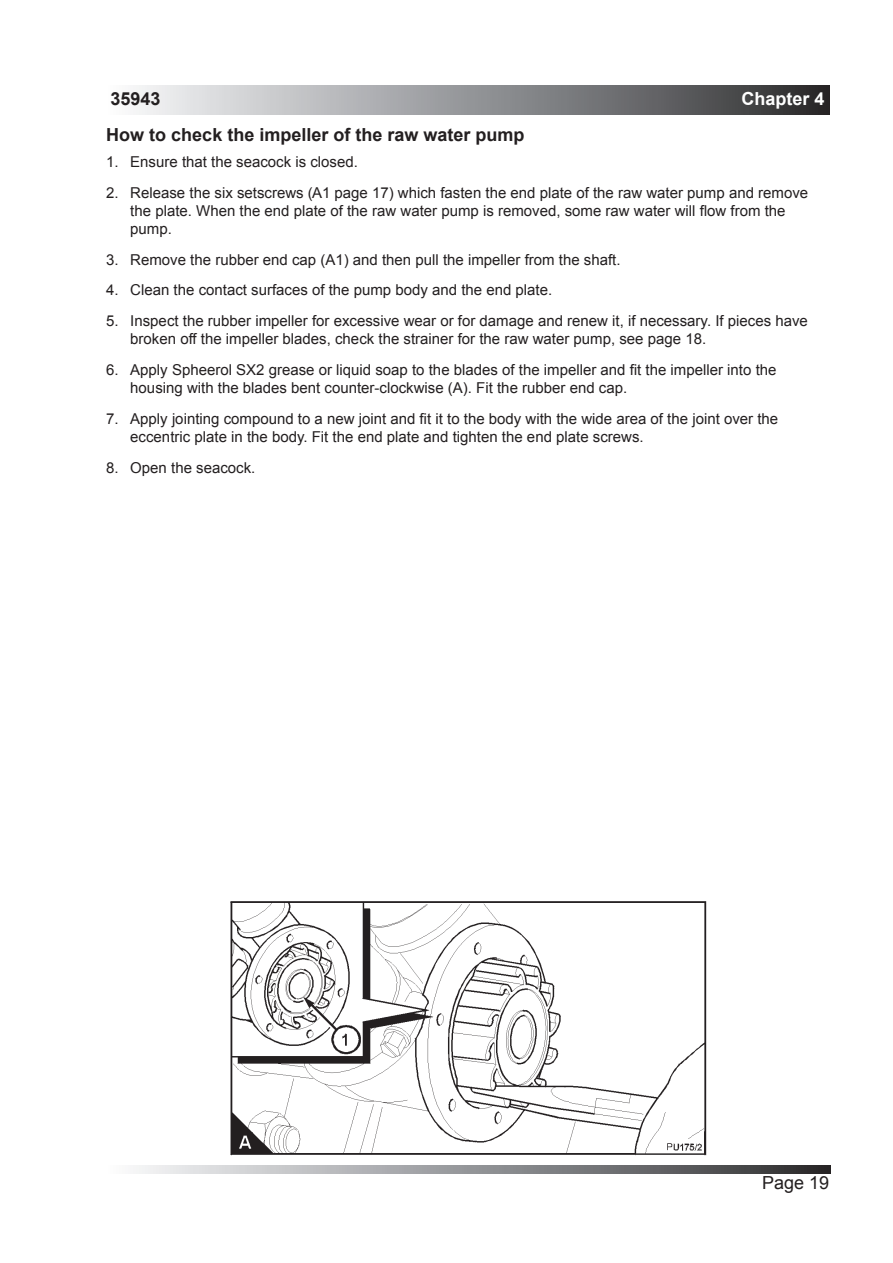
<style>
.page{position:relative;width:893px;height:1263px;background:#fff}
.page>*{position:absolute;margin:0;border:0;box-sizing:border-box;transform-origin:0 0}
.H1_Main_Heading{font:700 18px "Arial";color:#231f20}
.t1{font:700 18px "Arial";color:#fff}
.t2{font:18px "Arial";color:#231f20}
.N3_Number_1{font:15px/18px "Arial";color:#231f20}
</style>
<div class="page">
<div style="left:106px;top:85px;width:723px;height:29px;background:linear-gradient(to right,#fcfdff,#2d2e30)"></div>
<svg style="left:136px;top:1165px;width:694px;height:8px;background:#909193"></svg>
<img style="left:230px;top:901px;width:477px;height:255px">
<p class="H1_Main_Heading" style="left:111px;top:86px;width:52px">35943</p>
<p class="t1" style="left:742px;top:86px;width:85px">Chapter 4</p>
<p class="H1_Main_Heading" style="left:106px;top:122px;width:420px">How to check the impeller of the raw water pump</p>
<p class="N3_Number_1" style="left:106px;top:153px;width:253px">1. Ensure that the seacock is closed.</p>
<p class="N3_Number_1" style="left:130px;top:184px;width:679px;text-indent:-24px">2. Release the six setscrews (A1 page 17) which fasten the end plate of the raw water pump and remove the plate. When the end plate of the raw water pump is removed, some raw water will flow from the pump.</p>
<p class="N3_Number_1" style="left:106px;top:251px;width:516px">3. Remove the rubber end cap (A1) and then pull the impeller from the shaft.</p>
<p class="N3_Number_1" style="left:106px;top:281px;width:447px">4. Clean the contact surfaces of the pump body and the end plate.</p>
<p class="N3_Number_1" style="left:130px;top:312px;width:679px;text-indent:-24px">5. Inspect the rubber impeller for excessive wear or for damage and renew it, if necessary. If pieces have broken off the impeller blades, check the strainer for the raw water pump, see page 18.</p>
<p class="N3_Number_1" style="left:130px;top:361px;width:648px;text-indent:-24px">6. Apply Spheerol SX2 grease or liquid soap to the blades of the impeller and fit the impeller into the housing with the blades bent counter-clockwise (A). Fit the rubber end cap.</p>
<p class="N3_Number_1" style="left:130px;top:410px;width:649px;text-indent:-24px">7. Apply jointing compound to a new joint and fit it to the body with the wide area of the joint over the eccentric plate in the body. Fit the end plate and tighten the end plate screws.</p>
<p class="N3_Number_1" style="left:106px;top:458px;width:151px">8. Open the seacock.</p>
<p class="t2" style="left:762px;top:1171px;width:69px">Page 19</p>
</div>
